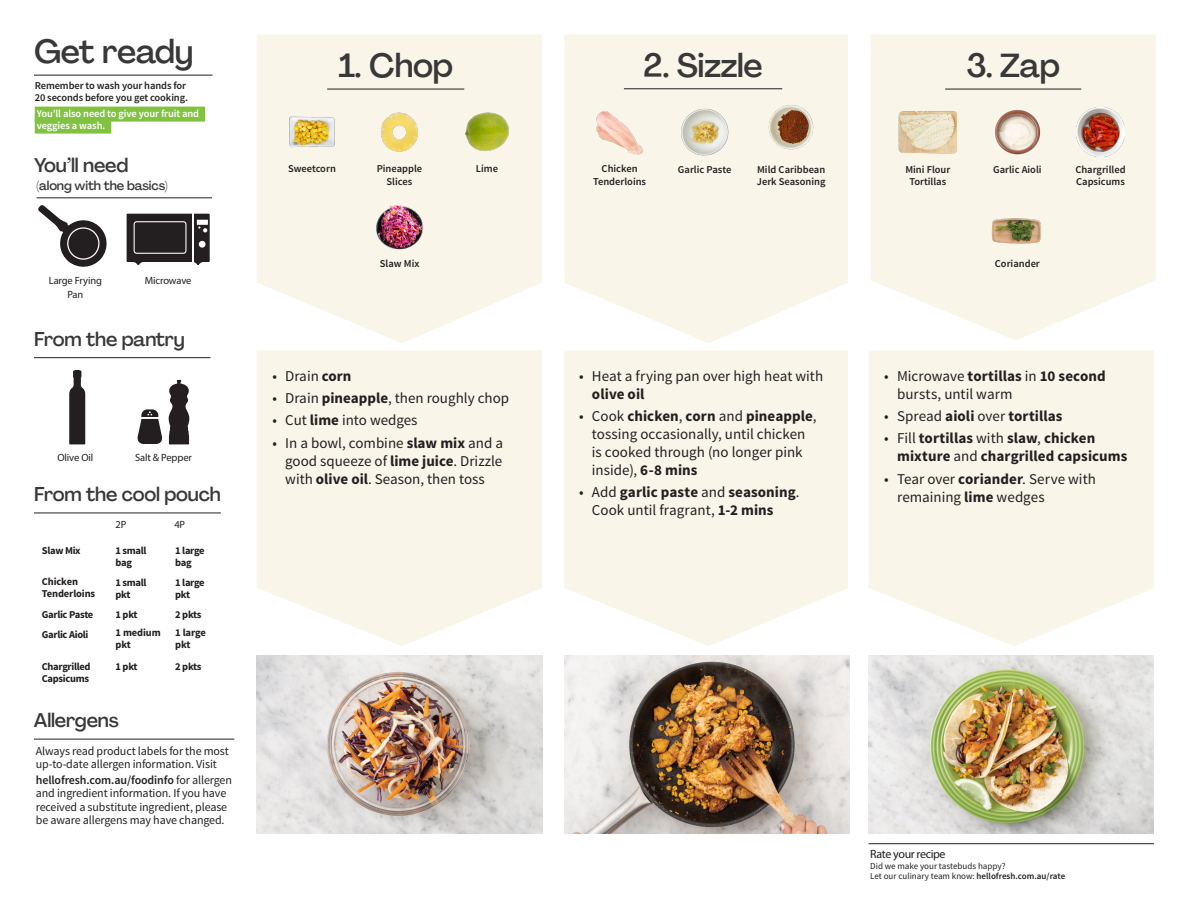
<style>
.page{position:relative;width:1188px;height:918px;background:#fff}
.page>*{position:absolute;margin:0;border:0;box-sizing:border-box;transform-origin:0 0}
.Header_Back{font:500 33px "Agrandir";letter-spacing:-.01em;color:#383839}
.Header_Back-2{font:500 19.5px "Agrandir";letter-spacing:-.01em;color:#383839}
.t1{font:15px/18px "Source Sans Pro";color:#231f20}
.t2{font:700 15px/18px "Source Sans Pro";letter-spacing:.005em;color:#231f20}
.Header_Back-3{font:500 12.75px "Agrandir";letter-spacing:-.01em;color:#383839}
._00_Basic{font:12px/13.5px "Source Sans Pro";letter-spacing:-.01em;color:#231f20}
._24_Before_start_Tit{font:12px "Myriad Pro";letter-spacing:-.03em;color:#231f20}
._06_Before_Start{font:600 10.5px/12.6px "Source Sans Pro";color:#231f20}
.Header_Back-4{font:700 10.5px/12px "Source Sans Pro";letter-spacing:-.03em;color:#231f20}
.Header_Back-5{font:10.5px/14.4px "Myriad Pro";letter-spacing:-.01em;color:#231f20;text-align:center}
._06_Before_Start-2{font:600 10.5px/12px "Source Sans Pro";letter-spacing:-.01em;color:#fff}
.Header_Back-6{font:700 10.5px/12px "Source Sans Pro";letter-spacing:-.01em;color:#231f20}
._23_Small_text_Socia{font:9px/10.5px "Source Sans Pro";color:#231f20}
.s1{font-weight:600}
.s2{font-weight:700}
.s3{font-weight:400}
</style>
<div class="page">
<svg style="left:871px;top:34px;width:285px;height:306px;fill:#f9f5e8"></svg>
<svg style="left:564px;top:34px;width:284px;height:309px;fill:#f9f5e8"></svg>
<svg style="left:257px;top:34px;width:285px;height:309px;fill:#f9f5e8"></svg>
<hr style="left:34px;top:75px;width:178px;height:1px;background:#231f20">
<hr style="left:34px;top:739px;width:200px;height:1px;background:#231f20">
<hr style="left:34px;top:357px;width:176px;height:1px;background:#231f20">
<svg style="left:69px;top:370px;width:16px;height:74px"></svg>
<svg style="left:137px;top:379px;width:53px;height:66px"></svg>
<hr style="left:37px;top:197px;width:175px;height:1px;background:#231f20">
<svg style="left:38px;top:205px;width:69px;height:62px"></svg>
<svg style="left:127px;top:214px;width:83px;height:51px"></svg>
<hr style="left:192px;top:213px;width:1px;height:51px;background:#fff">
<svg style="left:257px;top:350px;width:285px;height:296px;fill:#f9f5e8"></svg>
<svg style="left:564px;top:350px;width:284px;height:296px;fill:#f9f5e8"></svg>
<svg style="left:869px;top:350px;width:285px;height:296px;fill:#f9f5e8"></svg>
<img style="left:257px;top:656px;width:285px;height:178px">
<img style="left:564px;top:656px;width:286px;height:178px">
<img style="left:869px;top:656px;width:285px;height:178px">
<hr style="left:624px;top:88px;width:158px;height:1px;background:#231f20">
<hr style="left:945px;top:89px;width:136px;height:1px;background:#231f20">
<hr style="left:327px;top:89px;width:137px;height:1px;background:#231f20">
<hr style="left:34px;top:513px;width:187px;height:1px;background:#231f20">
<img style="left:762px;top:102px;width:58px;height:54px">
<img style="left:283px;top:102px;width:58px;height:60px">
<img style="left:374px;top:107px;width:51px;height:50px">
<img style="left:681px;top:108px;width:47px;height:48px">
<img style="left:591px;top:103px;width:58px;height:58px">
<img style="left:991px;top:206px;width:51px;height:50px">
<img style="left:988px;top:102px;width:59px;height:60px">
<img style="left:899px;top:102px;width:58px;height:60px">
<img style="left:462px;top:108px;width:50px;height:49px">
<img style="left:371px;top:200px;width:58px;height:56px">
<img style="left:1076px;top:108px;width:49px;height:48px">
<div style="left:35px;top:107px;width:170px;height:15px;background:#81c340"></div>
<div style="left:35px;top:119px;width:76px;height:15px;background:#81c340"></div>
<hr style="left:869px;top:843px;width:285px;height:1px;background:#231f20">
<p class="Header_Back" style="left:34px;top:32px;width:161px">Get ready</p>
<p class="_06_Before_Start" style="left:35px;top:80px;width:155px;line-height:12px">Remember to wash your hands for<br>20 seconds before you get cooking.</p>
<p class="_06_Before_Start-2" style="left:37px;top:108px;width:164px">You’ll also need to give your fruit and veggies a wash.</p>
<p class="Header_Back-2" style="left:34px;top:153px;width:96px">You’ll need</p>
<p class="Header_Back-3" style="left:37px;top:178px;width:132px">(along with the basics)</p>
<p class="Header_Back-5" style="left:49px;top:273px;width:55px">Large Frying<br>Pan</p>
<p class="Header_Back-5" style="left:145px;top:273px;width:48px">Microwave</p>
<p class="Header_Back-2" style="left:34px;top:327px;width:153px">From the pantry</p>
<p class="Header_Back-5" style="left:57px;top:450px;width:37px">Olive Oil</p>
<p class="Header_Back-5" style="left:135px;top:450px;width:58px">Salt &amp; Pepper</p>
<p class="Header_Back-2" style="left:34px;top:482px;width:188px">From the cool pouch</p>
<p class="Header_Back-5" style="left:116px;top:517px;width:12px">2P</p>
<p class="Header_Back-5" style="left:174px;top:517px;width:12px">4P</p>
<p class="Header_Back-4" style="left:42px;top:545px;width:40px">Slaw Mix</p>
<p class="Header_Back-4" style="left:116px;top:545px;width:33px">1 small bag</p>
<p class="Header_Back-4" style="left:175px;top:545px;width:31px">1 large bag</p>
<p class="Header_Back-6" style="left:42px;top:576px;width:55px">Chicken<br>Tenderloins</p>
<p class="Header_Back-4" style="left:116px;top:577px;width:33px">1 small pkt</p>
<p class="Header_Back-4" style="left:175px;top:577px;width:31px">1 large pkt</p>
<p class="Header_Back-4" style="left:42px;top:609px;width:53px">Garlic Paste</p>
<p class="Header_Back-4" style="left:116px;top:609px;width:24px">1 pkt</p>
<p class="Header_Back-4" style="left:175px;top:609px;width:28px">2 pkts</p>
<p class="Header_Back-4" style="left:42px;top:629px;width:48px">Garlic Aioli</p>
<p class="Header_Back-6" style="left:116px;top:627px;width:47px">1 medium pkt</p>
<p class="Header_Back-4" style="left:175px;top:627px;width:32px">1 large pkt</p>
<p class="Header_Back-4" style="left:42px;top:661px;width:50px">Chargrilled<br>Capsicums</p>
<p class="Header_Back-4" style="left:116px;top:661px;width:24px">1 pkt</p>
<p class="Header_Back-4" style="left:175px;top:661px;width:28px">2 pkts</p>
<p class="Header_Back-2" style="left:34px;top:709px;width:86px">Allergens</p>
<p class="_00_Basic" style="left:36px;top:744px;width:195px">Always read product labels for the most up-to-date allergen information. Visit</p>
<p class="_00_Basic" style="left:36px;top:773px;width:198px"><span class="s1">hellofresh.com.au/foodinfo</span> for allergen and ingredient information. If you have received a substitute ingredient, please be aware allergens may have changed.</p>
<p class="Header_Back" style="left:338px;top:45px;width:116px">1. Chop</p>
<p class="Header_Back" style="left:643px;top:45px;width:121px">2. Sizzle</p>
<p class="Header_Back" style="left:966px;top:45px;width:95px">3. Zap</p>
<p class="_06_Before_Start" style="left:476px;top:163px;width:24px">Lime</p>
<p class="_06_Before_Start" style="left:288px;top:163px;width:49px">Sweetcorn</p>
<p class="_06_Before_Start" style="left:377px;top:163px;width:47px;text-align:center">Pineapple<br>Slices</p>
<p class="_06_Before_Start" style="left:602px;top:163px;width:37px">Chicken</p>
<p class="_06_Before_Start" style="left:678px;top:163px;width:55px">Garlic Paste</p>
<p class="_06_Before_Start" style="left:593px;top:175px;width:55px">Tenderloins</p>
<p class="_06_Before_Start" style="left:757px;top:163px;width:70px">Mild Caribbean<br>Jerk Seasoning</p>
<p class="_06_Before_Start" style="left:905px;top:163px;width:47px">Mini Flour</p>
<p class="_06_Before_Start" style="left:993px;top:163px;width:50px">Garlic Aioli</p>
<p class="_06_Before_Start" style="left:909px;top:176px;width:38px">Tortillas</p>
<p class="_06_Before_Start" style="left:1075px;top:163px;width:52px">Chargrilled<br>Capsicums</p>
<p class="_06_Before_Start" style="left:380px;top:257px;width:41px">Slaw Mix</p>
<p class="_06_Before_Start" style="left:995px;top:257px;width:47px">Coriander</p>
<p class="t1" style="left:273px;top:367px;width:80px">• Drain <span class="s2">corn</span></p>
<p class="t1" style="left:273px;top:389px;width:238px">• Drain <span class="s2">pineapple</span>, then roughly chop</p>
<p class="t1" style="left:273px;top:412px;width:147px">• Cut <span class="s2">lime</span> into wedges</p>
<p class="t1" style="left:285px;top:434px;width:219px;text-align:justify;text-indent:-13px">• In a bowl, combine <span class="s2">slaw mix</span> and a good squeeze of <span class="s2">lime juice</span>. Drizzle with <span class="s2">olive oil</span>. Season, then toss</p>
<p class="t1" style="left:592px;top:367px;width:233px;text-indent:-13px">• Heat a frying pan over high heat with <span class="s2">olive oil</span></p>
<p class="t1" style="left:592px;top:407px;width:226px;text-indent:-13px">• Cook <span class="s2">chicken</span>, <span class="s2">corn</span> and <span class="s2">pineapple</span>, tossing occasionally, until chicken is cooked through (no longer pink inside), <span class="s2">6-8 mins</span></p>
<p class="t2" style="left:592px;top:484px;width:209px;text-indent:-13px"><span class="s3">• Add</span> garlic paste <span class="s3">and</span> seasoning<span class="s3">.<br>Cook until fragrant,</span> 1-2 mins</p>
<p class="t1" style="left:897px;top:367px;width:210px;text-indent:-13px">• Microwave <span class="s2">tortillas</span> in <span class="s2">10 second </span>bursts, until warm</p>
<p class="t2" style="left:884px;top:408px;width:180px"><span class="s3">• Spread</span> aioli <span class="s3">over</span> tortillas</p>
<p class="t2" style="left:897px;top:430px;width:232px;text-indent:-13px"><span class="s3">• Fill</span> tortillas <span class="s3">with</span> slaw<span class="s3">,</span> chicken mixture <span class="s3">and</span> chargrilled capsicums</p>
<p class="t1" style="left:897px;top:470px;width:200px;text-indent:-13px">• Tear over <span class="s2">coriander</span>. Serve with remaining <span class="s2">lime</span> wedges</p>
<p class="_24_Before_start_Tit" style="left:870px;top:846px;width:77px">Rate your recipe</p>
<p class="_23_Small_text_Socia" style="left:870px;top:861px;width:196px">Did we make your tastebuds happy?<br>Let our culinary team know: <span class="s1">hellofresh.com.au/rate</span></p>
</div>
